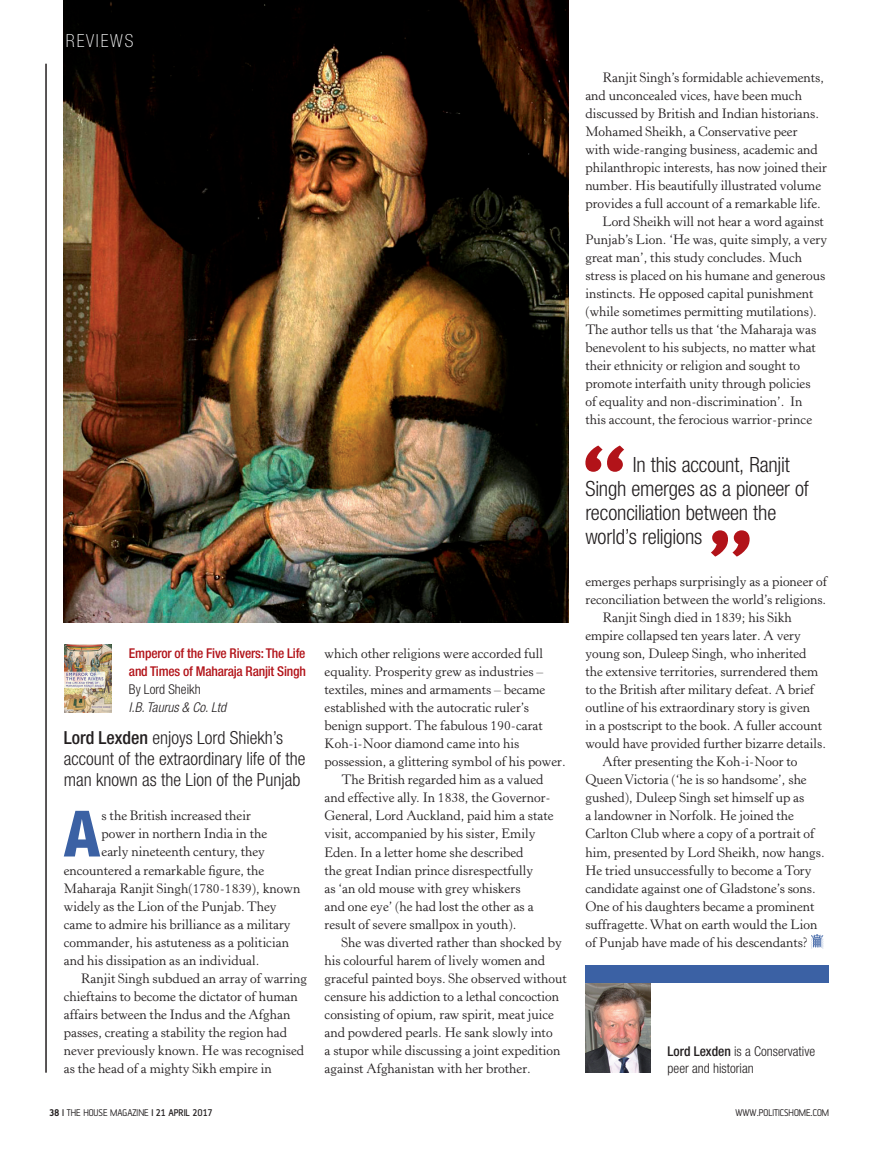
<style>
.page{position:relative;width:893px;height:1149px;background:#fff}
.page>*{position:absolute;margin:0;border:0;box-sizing:border-box;transform-origin:0 0}
.Body_copy_Intro_Smal{font:800 condensed 63.9px "Helvetica Neue LT Std";color:#3b61a4}
.Quote_Break_Small{font:300 condensed 21px/24px "Helvetica Neue LT Std";letter-spacing:-.01em;color:#231f20}
.review_standfirst{font:300 condensed 18px/21px "Helvetica Neue LT Std";color:#231f20}
.Standfirst{font:100 condensed 18px "Helvetica Neue LT Std";letter-spacing:.1em;color:#fff}
.Body_copy_Indent{font:13.5px/18px "Horley Old Style MT Std";color:#231f20}
.Body_copy_Intro_Smal-2{font:13.5px "Horley Old Style MT Std";color:#231f20}
.Review_book_title{font:500 condensed 13.5px/18px "Helvetica Neue LT Std";letter-spacing:-.015em;color:#b21319}
.Byline{font:300 condensed 13.5px/16.2px "Helvetica Neue LT Std";color:#231f20}
.review_author_and_pu{font:italic 300 condensed 13.5px "Helvetica Neue LT Std";color:#231f20}
.review_author_and_pu-2{font:300 condensed 13.5px "Helvetica Neue LT Std";color:#231f20}
.Page_Num_and_Mag_Nam{font:10.5px "AF Battersea";color:#231f20}
.s1{font-weight:500}
.s2{font-weight:700}
</style>
<div class="page">
<img style="left:64px;top:644px;width:48px;height:68px">
<img style="left:585px;top:982px;width:66px;height:90px">
<div style="left:585px;top:964px;width:244px;height:18px;background:#3b61a4"></div>
<img style="left:64px;top:0;width:504px;height:622px">
<svg style="left:811px;top:934px;width:12px;height:14px"></svg>
<svg style="left:585px;top:445px;width:39px;height:26px"></svg>
<svg style="left:711px;top:530px;width:39px;height:26px"></svg>
<hr style="left:45px;top:64px;width:2px;height:1008px;background:#231f20">
<p class="Standfirst" style="left:66px;top:30px;width:69px">REVIEWS</p>
<p class="Review_book_title" style="left:129px;top:644px;width:178px">Emperor of the Five Rivers: The Life and Times of Maharaja Ranjit Singh</p>
<p class="review_author_and_pu-2" style="left:129px;top:681px;width:73px">By Lord Sheikh</p>
<p class="review_author_and_pu" style="left:129px;top:699px;width:99px">I.B. Taurus &amp; Co. Ltd</p>
<p class="review_standfirst" style="left:64px;top:727px;width:243px"><span class="s1">Lord Lexden</span> enjoys Lord Shiekh’s account of the extraordinary life of the man known as the Lion of the Punjab</p>
<p class="Body_copy_Intro_Smal" style="left:64px;top:793px;width:38px">A</p>
<p class="Body_copy_Intro_Smal-2" style="left:102px;top:807px;width:151px">s the British increased their</p>
<p class="Body_copy_Intro_Smal-2" style="left:102px;top:825px;width:167px">power in northern India in the</p>
<p class="Body_copy_Intro_Smal-2" style="left:102px;top:843px;width:165px">early nineteenth century, they</p>
<p class="Body_copy_Intro_Smal-2" style="left:64px;top:861px;width:202px">encountered a remarkable figure, the</p>
<p class="Body_copy_Intro_Smal-2" style="left:64px;top:879px;width:238px">Maharaja Ranjit Singh(1780-1839), known</p>
<p class="Body_copy_Intro_Smal-2" style="left:64px;top:897px;width:214px">widely as the Lion of the Punjab. They</p>
<p class="Body_copy_Intro_Smal-2" style="left:64px;top:915px;width:228px">came to admire his brilliance as a military</p>
<p class="Body_copy_Intro_Smal-2" style="left:64px;top:933px;width:227px">commander, his astuteness as a politician</p>
<p class="Body_copy_Intro_Smal-2" style="left:64px;top:951px;width:197px">and his dissipation as an individual.</p>
<p class="Body_copy_Indent" style="left:64px;top:968px;width:245px;text-indent:17px">Ranjit Singh subdued an array of warring chieftains to become the dictator of human affairs between the Indus and the Afghan passes, creating a stability the region had never previously known. He was recognised as the head of a mighty Sikh empire in</p>
<p class="Body_copy_Indent" style="left:325px;top:644px;width:243px">which other religions were accorded full equality. Prosperity grew as industries – textiles, mines and armaments – became established with the autocratic ruler’s benign support. The fabulous 190-carat Koh-i-Noor diamond came into his possession, a glittering symbol of his power.</p>
<p class="Body_copy_Indent" style="left:325px;top:770px;width:230px;text-indent:17px">The British regarded him as a valued and effective ally. In 1838, the Governor-General, Lord Auckland, paid him a state visit, accompanied by his sister, Emily Eden. In a letter home she described<br>the great Indian prince disrespectfully<br>as ‘an old mouse with grey whiskers<br>and one eye’ (he had lost the other as a result of severe smallpox in youth).</p>
<p class="Body_copy_Indent" style="left:325px;top:932px;width:244px;text-indent:17px">She was diverted rather than shocked by his colourful harem of lively women and graceful painted boys. She observed without censure his addiction to a lethal concoction consisting of opium, raw spirit, meat juice and powdered pearls. He sank slowly into<br>a stupor while discussing a joint expedition against Afghanistan with her brother.</p>
<p class="Body_copy_Indent" style="left:585px;top:68px;width:243px;text-indent:17px">Ranjit Singh’s formidable achievements, and unconcealed vices, have been much discussed by British and Indian historians.<br>Mohamed Sheikh, a Conservative peer<br>with wide-ranging business, academic and philanthropic interests, has now joined their number. His beautifully illustrated volume provides a full account of a remarkable life.</p>
<p class="Body_copy_Indent" style="left:585px;top:212px;width:243px;text-indent:17px">Lord Sheikh will not hear a word against Punjab’s Lion. ‘He was, quite simply, a very great man’, this study concludes. Much stress is placed on his humane and generous instincts. He opposed capital punishment (while sometimes permitting mutilations).<br>The author tells us that ‘the Maharaja was benevolent to his subjects, no matter what their ethnicity or religion and sought to promote interfaith unity through policies<br>of equality and non-discrimination’. In<br>this account, the ferocious warrior-prince</p>
<p class="Quote_Break_Small" style="left:585px;top:452px;width:225px;text-indent:47px">In this account, Ranjit<br>Singh emerges as a pioneer of reconciliation between the world’s religions</p>
<p class="Body_copy_Indent" style="left:585px;top:572px;width:243px">emerges perhaps surprisingly as a pioneer of reconciliation between the world’s religions.</p>
<p class="Body_copy_Indent" style="left:585px;top:608px;width:242px;text-indent:17px">Ranjit Singh died in 1839; his Sikh empire collapsed ten years later. A very young son, Duleep Singh, who inherited the extensive territories, surrendered them to the British after military defeat. A brief outline of his extraordinary story is given<br>in a postscript to the book. A fuller account would have provided further bizarre details.</p>
<p class="Body_copy_Indent" style="left:585px;top:752px;width:241px;text-indent:17px">After presenting the Koh-i-Noor to Queen Victoria (‘he is so handsome’, she gushed), Duleep Singh set himself up as<br>a landowner in Norfolk. He joined the Carlton Club where a copy of a portrait of him, presented by Lord Sheikh, now hangs.<br>He tried unsuccessfully to become a Tory candidate against one of Gladstone’s sons.<br>One of his daughters became a prominent suffragette. What on earth would the Lion of Punjab have made of his descendants?</p>
<p class="Byline" style="left:668px;top:1043px;width:149px"><span class="s1">Lord Lexden</span> is a Conservative peer and historian</p>
<p class="Page_Num_and_Mag_Nam" style="left:49px;top:1106px;width:165px"><span class="s2">38</span> <span class="s1">|</span> THE HOUSE MAGAZINE <span class="s1">| 21 APRIL 2017</span></p>
<p class="Page_Num_and_Mag_Nam" style="left:735px;top:1106px;width:95px">WWW.POLITICSHOME.COM</p>
</div>
